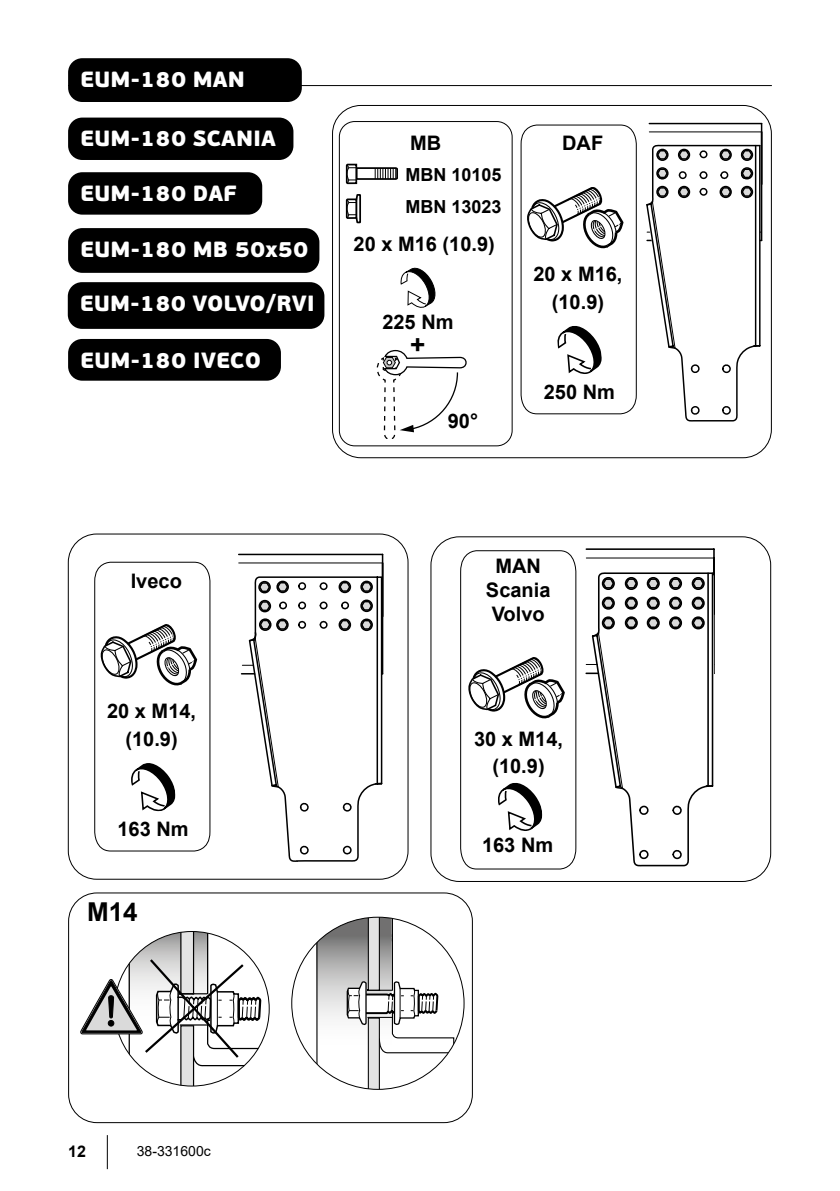
<style>
.page{position:relative;width:840px;height:1191px;background:#fff}
.page>*{position:absolute;margin:0;border:0;box-sizing:border-box;transform-origin:0 0}
.t1{font:700 26px "Arial";color:#000}
.t2{font:900 22px "PF Beau Sans Pro";color:#fff}
.t3{font:700 20px/27.4px "Arial";color:#000;text-align:center}
.t4{font:700 18px/32.4px "Arial";color:#000}
.t5{font:700 16px "Arial";color:#000}
.t6{font:14px "Arial";color:#000}
</style>
<div class="page">
<hr style="left:68px;top:85px;width:703px;height:1px;background:#000">
<hr style="left:107px;top:1135px;width:1px;height:34px;background:#000">
<div style="left:68px;top:339px;width:213px;height:42px;background:#000;border-radius:14px"></div>
<svg style="left:332px;top:105px;width:440px;height:354px"></svg>
<svg style="left:430px;top:536px;width:341px;height:346px"></svg>
<svg style="left:67px;top:533px;width:342px;height:347px"></svg>
<hr style="left:586px;top:557px;width:127px;height:1px;background:#000">
<hr style="left:712px;top:549px;width:2px;height:64px;background:#000">
<hr style="left:586px;top:548px;width:127px;height:2px;background:#000">
<hr style="left:586px;top:664px;width:127px;height:1px;background:#000">
<hr style="left:586px;top:672px;width:127px;height:2px;background:#000">
<svg style="left:590px;top:570px;width:124px;height:301px"></svg>
<div style="left:68px;top:58px;width:233px;height:44px;background:#000;border-radius:14px"></div>
<div style="left:68px;top:118px;width:225px;height:42px;background:#000;border-radius:14px"></div>
<div style="left:68px;top:282px;width:256px;height:47px;background:#000;border-radius:14px"></div>
<div style="left:68px;top:228px;width:251px;height:45px;background:#000;border-radius:14px"></div>
<div style="left:68px;top:172px;width:194px;height:43px;background:#000;border-radius:14px"></div>
<svg style="left:460px;top:550px;width:116px;height:319px"></svg>
<svg style="left:520px;top:124px;width:116px;height:290px"></svg>
<svg style="left:94px;top:561px;width:116px;height:290px"></svg>
<hr style="left:649px;top:131px;width:112px;height:1px;background:#000">
<hr style="left:760px;top:124px;width:1px;height:60px;background:#000">
<hr style="left:649px;top:123px;width:112px;height:1px;background:#000">
<hr style="left:760px;top:132px;width:1px;height:108px;background:#000">
<hr style="left:646px;top:240px;width:115px;height:1px;background:#000">
<svg style="left:644px;top:143px;width:116px;height:280px"></svg>
<hr style="left:238px;top:562px;width:144px;height:1px;background:#000">
<hr style="left:381px;top:554px;width:2px;height:62px;background:#000">
<hr style="left:238px;top:553px;width:144px;height:2px;background:#000">
<hr style="left:242px;top:665px;width:140px;height:1px;background:#000">
<hr style="left:241px;top:673px;width:141px;height:1px;background:#000">
<svg style="left:248px;top:575px;width:135px;height:296px"></svg>
<div style="left:339px;top:121px;width:173px;height:325px;border:1px solid #000;border-radius:15px"></div>
<svg style="left:400px;top:268px;width:35px;height:40px"></svg>
<svg style="left:376px;top:350px;width:90px;height:89px"></svg>
<svg style="left:346px;top:164px;width:52px;height:21px"></svg>
<div style="left:356px;top:194px;width:5px;height:29px;border:2px solid #000"></div>
<svg style="left:346px;top:198px;width:12px;height:22px"></svg>
<svg style="left:68px;top:892px;width:405px;height:231px"></svg>
<svg style="left:80px;top:931px;width:189px;height:155px"></svg>
<svg style="left:315px;top:917px;width:139px;height:172px"></svg>
<div style="left:87px;top:902px;width:64px;height:31px;background:#fff"></div>
<p class="t2" style="left:80px;top:65px;width:166px">EUM-180 MAN</p>
<p class="t2" style="left:80px;top:125px;width:197px">EUM-180 SCANIA</p>
<p class="t2" style="left:80px;top:179px;width:158px">EUM-180 DAF</p>
<p class="t2" style="left:80px;top:235px;width:229px">EUM-180 MB 50x50</p>
<p class="t2" style="left:80px;top:289px;width:236px">EUM-180 VOLVO/RVI</p>
<p class="t2" style="left:80px;top:346px;width:182px">EUM-180 IVECO</p>
<p class="t3" style="left:410px;top:129px;width:33px">MB</p>
<p class="t4" style="left:405px;top:158px;width:98px">MBN 10105<br>MBN 13023</p>
<p class="t3" style="left:353px;top:230px;width:143px">20 x M16 (10.9)</p>
<p class="t3" style="left:382px;top:308px;width:73px">225 Nm</p>
<h1 class="t1" style="left:410px;top:327px;width:17px">+</h1>
<p class="t3" style="left:447px;top:407px;width:32px">90°</p>
<p class="t3" style="left:562px;top:130px;width:43px">DAF</p>
<p class="t3" style="left:533px;top:260px;width:90px">20 x M16, (10.9)</p>
<p class="t3" style="left:543px;top:378px;width:73px">250 Nm</p>
<p class="t3" style="left:131px;top:567px;width:53px">Iveco</p>
<p class="t3" style="left:107px;top:698px;width:90px">20 x M14, (10.9)</p>
<p class="t3" style="left:117px;top:815px;width:73px">163 Nm</p>
<h1 class="t1" style="left:87px;top:893px;width:52px">M14</h1>
<p class="t3" style="left:485px;top:554px;width:66px;line-height:24px">MAN<br>Scania<br>Volvo</p>
<p class="t3" style="left:473px;top:725px;width:90px">30 x M14, (10.9)</p>
<p class="t3" style="left:482px;top:832px;width:73px">163 Nm</p>
<p class="t5" style="left:68px;top:1140px;width:19px">12</p>
<p class="t6" style="left:137px;top:1141px;width:75px">38-331600c</p>
</div>
